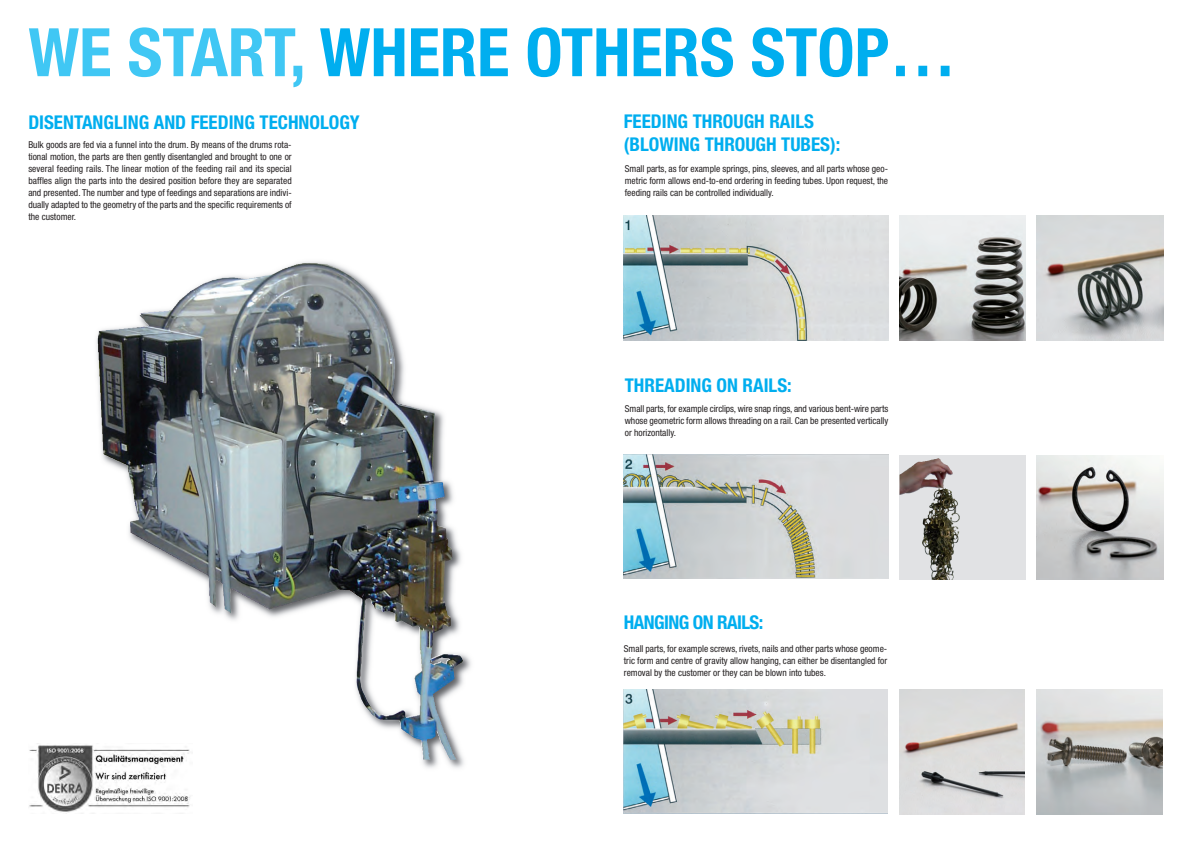
<style>
.page{position:relative;width:1191px;height:842px;background:#fff}
.page>*{position:absolute;margin:0;border:0;box-sizing:border-box;transform-origin:0 0}
.t1{font:700 condensed 67px "Helvetica Neue LT";color:#00aeef}
.t2{font:700 condensed 19px/22.8px "Helvetica Neue LT";color:#00aeef}
.t3{font:700 condensed 19px "Helvetica Neue LT";letter-spacing:-.03em;color:#00aeef}
.t4{font:condensed 9.5px/12px "Helvetica Neue LT";color:#231f20;text-align:justify}
.s1{color:#40c7f4}
</style>
<div class="page">
<img style="left:37px;top:261px;width:434px;height:507px">
<img style="left:98px;top:263px;width:347px;height:235px">
<img style="left:624px;top:216px;width:264px;height:125px">
<img style="left:899px;top:216px;width:127px;height:125px">
<img style="left:1037px;top:216px;width:126px;height:125px">
<img style="left:624px;top:454px;width:264px;height:124px">
<div style="left:899px;top:455px;width:127px;height:125px;background:#e1e2e4"></div>
<img style="left:921px;top:459px;width:38px;height:121px">
<img style="left:1037px;top:455px;width:126px;height:125px">
<img style="left:624px;top:689px;width:263px;height:125px">
<img style="left:899px;top:690px;width:126px;height:125px">
<img style="left:1037px;top:689px;width:125px;height:125px">
<img style="left:29px;top:744px;width:164px;height:70px">
<h1 class="t1" style="left:28px;top:28px;width:929px"><span class="s1">WE START,</span> WHERE OTHERS STOP…</h1>
<h2 class="t2" style="left:28px;top:112px;width:333px">DISENTANGLING AND FEEDING TECHNOLOGY</h2>
<p class="t4" style="left:28px;top:140px;width:265px">Bulk goods are fed via a funnel into the drum. By means of the drums rota&shy;tional motion, the parts are then gently disentangled and brought to one or several feeding rails. The linear motion of the feeding rail and its special baffles align the parts into the desired position before they are separated and presented. The number and type of feedings and separations are indivi&shy;dually adapted to the geometry of the parts and the specific requirements of the customer.</p>
<h2 class="t2" style="left:624px;top:112px;width:218px">FEEDING THROUGH RAILS (BLOWING THROUGH TUBES):</h2>
<p class="t4" style="left:625px;top:164px;width:265px">Small parts, as for example springs, pins, sleeves, and all parts whose geo&shy;metric form allows end-to-end ordering in feeding tubes. Upon request, the feeding rails can be controlled individually.</p>
<h2 class="t2" style="left:625px;top:375px;width:168px">THREADING ON RAILS:</h2>
<p class="t4" style="left:625px;top:404px;width:265px">Small parts, for example circlips, wire snap rings, and various bent-wire parts whose geometric form allows threading on a rail. Can be presented vertically or horizontally.</p>
<h2 class="t3" style="left:624px;top:615px;width:141px">HANGING ON RAILS:</h2>
<p class="t4" style="left:624px;top:644px;width:265px">Small parts, for example screws, rivets, nails and other parts whose geome&shy;tric form and centre of gravity allow hanging, can either be disentangled for removal by the customer or they can be blown into tubes.</p>
</div>
